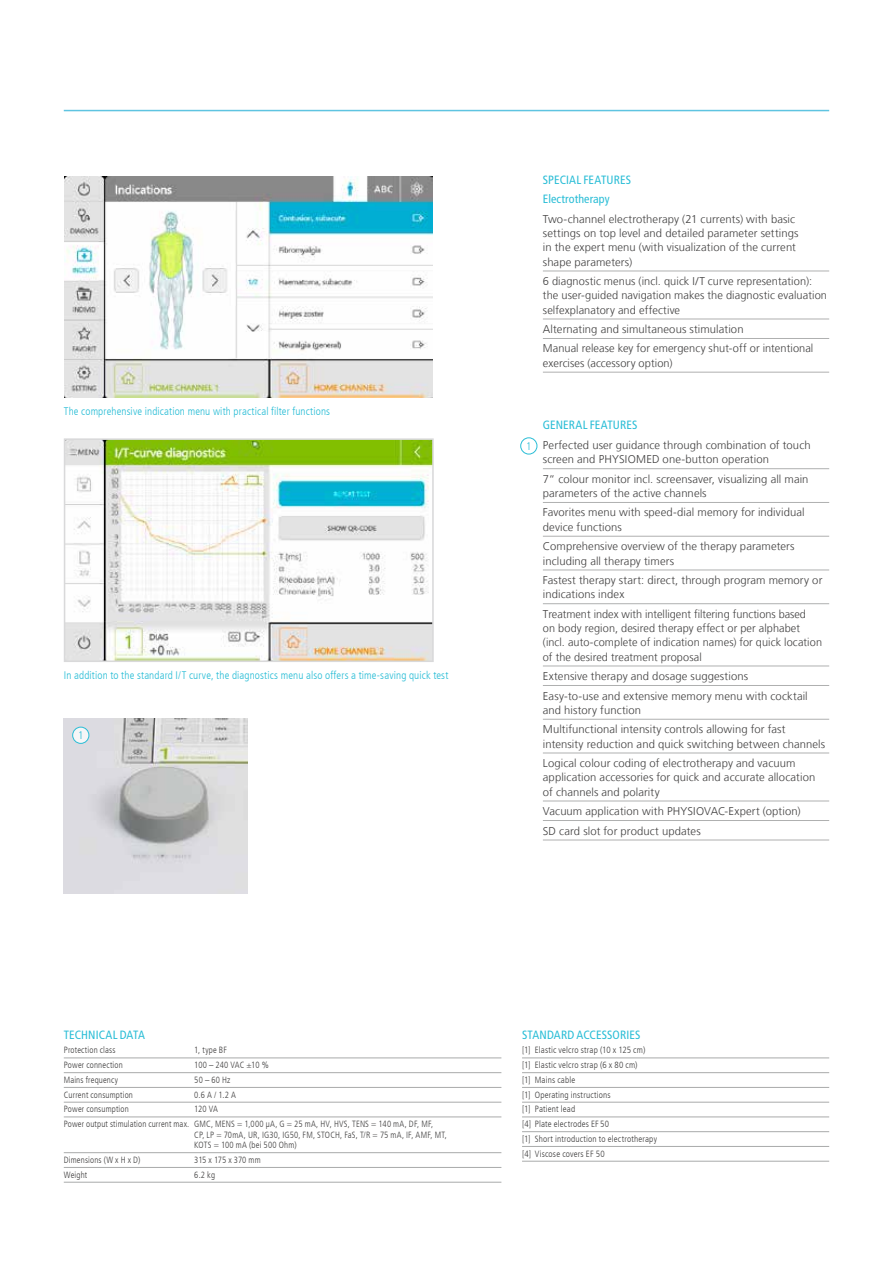
<style>
.page{position:relative;width:893px;height:1263px;background:#fff}
.page>*{position:absolute;margin:0;border:0;box-sizing:border-box;transform-origin:0 0}
.t1{font:condensed 12px/18.9px "Frutiger LT";letter-spacing:.01em;color:#29bdd6}
.t2{font:300 11.25px/14.2px "Frutiger LT";letter-spacing:.01em;color:#403f3f}
.t3{font:300 condensed 10.95px "Frutiger LT";letter-spacing:.015em;color:#29bdd6}
.t4{font:300 condensed 9px/14.7px "Frutiger LT";letter-spacing:.02em;color:#403f3f}
.t5{font:300 condensed 9px "Frutiger LT";letter-spacing:-.01em;color:#403f3f}
.t6{font:300 condensed 9px "Frutiger LT";letter-spacing:-.005em;color:#403f3f}
</style>
<div class="page">
<img style="left:64px;top:718px;width:184px;height:176px">
<svg style="left:64px;top:438px;width:370px;height:224px"></svg>
<hr style="left:522px;top:1057px;width:307px;height:1px;background:#a9aaaa">
<hr style="left:522px;top:1072px;width:307px;height:1px;background:#a9aaaa">
<hr style="left:522px;top:1087px;width:307px;height:1px;background:#a9aaaa">
<hr style="left:522px;top:1102px;width:307px;height:1px;background:#a9aaaa">
<hr style="left:522px;top:1116px;width:307px;height:1px;background:#a9aaaa">
<hr style="left:522px;top:1131px;width:307px;height:1px;background:#a9aaaa">
<hr style="left:522px;top:1146px;width:307px;height:1px;background:#a9aaaa">
<hr style="left:522px;top:1161px;width:307px;height:1px;background:#a9aaaa">
<div style="left:520px;top:437px;width:17px;height:17px;border:1px solid #29bdd6;border-radius:50%"></div>
<div style="left:73px;top:727px;width:16px;height:16px;background:#f6f6f7;border-radius:50%"></div>
<div style="left:72px;top:727px;width:17px;height:17px;border:1px solid #29bdd6;border-radius:50%"></div>
<hr style="left:543px;top:271px;width:286px;height:1px;background:#afb0b0">
<hr style="left:543px;top:319px;width:286px;height:1px;background:#afb0b0">
<hr style="left:543px;top:338px;width:286px;height:1px;background:#afb0b0">
<hr style="left:543px;top:372px;width:286px;height:1px;background:#afb0b0">
<hr style="left:543px;top:468px;width:286px;height:1px;background:#afb0b0">
<hr style="left:543px;top:502px;width:286px;height:1px;background:#afb0b0">
<hr style="left:543px;top:536px;width:286px;height:1px;background:#afb0b0">
<hr style="left:543px;top:570px;width:286px;height:1px;background:#afb0b0">
<hr style="left:543px;top:603px;width:286px;height:1px;background:#afb0b0">
<hr style="left:543px;top:666px;width:286px;height:1px;background:#afb0b0">
<hr style="left:543px;top:685px;width:286px;height:1px;background:#afb0b0">
<hr style="left:543px;top:719px;width:286px;height:1px;background:#afb0b0">
<hr style="left:543px;top:753px;width:286px;height:1px;background:#afb0b0">
<hr style="left:543px;top:801px;width:286px;height:1px;background:#afb0b0">
<hr style="left:543px;top:820px;width:286px;height:1px;background:#afb0b0">
<hr style="left:543px;top:840px;width:286px;height:1px;background:#afb0b0">
<hr style="left:64px;top:1057px;width:437px;height:1px;background:#a9aaaa">
<hr style="left:64px;top:1072px;width:437px;height:1px;background:#a9aaaa">
<hr style="left:64px;top:1087px;width:437px;height:1px;background:#a9aaaa">
<hr style="left:64px;top:1102px;width:437px;height:1px;background:#a9aaaa">
<hr style="left:64px;top:1116px;width:437px;height:1px;background:#a9aaaa">
<hr style="left:64px;top:1152px;width:437px;height:1px;background:#a9aaaa">
<hr style="left:64px;top:1167px;width:437px;height:1px;background:#a9aaaa">
<hr style="left:64px;top:1182px;width:437px;height:1px;background:#a9aaaa">
<hr style="left:64px;top:110px;width:765px;height:1px;background:#5fc4e1">
<img style="left:64px;top:177px;width:368px;height:221px">
<p class="t3" style="left:64px;top:405px;width:268px">The comprehensive indication menu with practical filter functions</p>
<p class="t3" style="left:64px;top:669px;width:386px">In addition to the standard I/T curve, the diagnostics menu also offers a time-saving quick test</p>
<p class="t3" style="left:78px;top:729px;width:7px">1</p>
<p class="t1" style="left:543px;top:171px;width:90px">SPECIAL FEATURES<br>Electrotherapy</p>
<p class="t2" style="left:543px;top:212px;width:257px">Two-channel electrotherapy (21 currents) with basic settings on top level and detailed parameter settings in the expert menu (with visualization of the current shape parameters)</p>
<p class="t2" style="left:543px;top:274px;width:286px">6 diagnostic menus (incl. quick I/T curve representation): the user-guided navigation makes the diagnostic evaluation selfexplanatory and effective</p>
<p class="t2" style="left:543px;top:320px;width:272px;line-height:19.4px">Alternating and simultaneous stimulation<br>Manual release key for emergency shut-off or intentional</p>
<p class="t2" style="left:543px;top:356px;width:131px">exercises (accessory option)</p>
<p class="t3" style="left:526px;top:439px;width:7px">1</p>
<p class="t1" style="left:543px;top:416px;width:96px">GENERAL FEATURES</p>
<p class="t2" style="left:543px;top:438px;width:269px">Perfected user guidance through combination of touch screen and PHYSIOMED one-button operation</p>
<p class="t2" style="left:543px;top:472px;width:267px">7“ colour monitor incl. screensaver, visualizing all main parameters of the active channels</p>
<p class="t2" style="left:543px;top:506px;width:263px">Favorites menu with speed-dial memory for individual device functions</p>
<p class="t2" style="left:543px;top:539px;width:253px">Comprehensive overview of the therapy parameters including all therapy timers</p>
<p class="t2" style="left:543px;top:573px;width:281px">Fastest therapy start: direct, through program memory or indications index</p>
<p class="t2" style="left:543px;top:607px;width:281px">Treatment index with intelligent filtering functions based<br>on body region, desired therapy effect or per alphabet (incl. auto-complete of indication names) for quick location of the desired treatment proposal</p>
<p class="t2" style="left:543px;top:666px;width:266px;line-height:19.5px">Extensive therapy and dosage suggestions<br>Easy-to-use and extensive memory menu with cocktail</p>
<p class="t2" style="left:543px;top:700px;width:244px;line-height:19.5px">and history function<br>Multifunctional intensity controls allowing for fast</p>
<p class="t2" style="left:543px;top:734px;width:284px;line-height:19.5px">intensity reduction and quick switching between channels<br>Logical colour coding of electrotherapy and vacuum</p>
<p class="t2" style="left:543px;top:770px;width:274px">application accessories for quick and accurate allocation of channels and polarity</p>
<p class="t2" style="left:543px;top:801px;width:259px;line-height:19.5px">Vacuum application with PHYSIOVAC-Expert (option)<br>SD card slot for product updates</p>
<p class="t1" style="left:64px;top:1025px;width:83px">TECHNICAL DATA</p>
<p class="t4" style="left:64px;top:1043px;width:53px">Protection class</p>
<p class="t4" style="left:194px;top:1043px;width:34px">1, type BF</p>
<p class="t4" style="left:64px;top:1058px;width:61px">Power connection</p>
<p class="t5" style="left:194px;top:1060px;width:76px">100 – 240 VAC ±10 %</p>
<p class="t4" style="left:64px;top:1072px;width:56px">Mains frequency</p>
<p class="t4" style="left:194px;top:1072px;width:38px">50 – 60 Hz</p>
<p class="t4" style="left:64px;top:1087px;width:71px">Current consumption</p>
<p class="t4" style="left:194px;top:1087px;width:43px">0.6 A / 1.2 A</p>
<p class="t4" style="left:64px;top:1102px;width:67px">Power consumption</p>
<p class="t4" style="left:64px;top:1102px;width:371px;text-indent:130px">120 VA<br>Power output stimulation current max. GMC, MENS = 1,000 µA, G = 25 mA, HV, HVS, TENS = 140 mA, DF, MF,</p>
<p class="t4" style="left:194px;top:1129px;width:254px;line-height:10.5px">CP, LP = 70mA, UR, IG30, IG50, FM, STOCH, FaS, T/R = 75 mA, IF, AMF, MT,<br>KOTS = 100 mA (bei 500 Ohm)</p>
<p class="t4" style="left:64px;top:1152px;width:78px">Dimensions (W x H x D)</p>
<p class="t6" style="left:194px;top:1154px;width:68px">315 x 175 x 370 mm</p>
<p class="t4" style="left:64px;top:1167px;width:25px">Weight</p>
<p class="t4" style="left:194px;top:1167px;width:22px">6.2 kg</p>
<p class="t1" style="left:522px;top:1025px;width:120px">STANDARD ACCESSORIES</p>
<p class="t4" style="left:522px;top:1043px;width:136px">[1] Elastic velcro strap (10 x 125 cm)<br>[1] Elastic velcro strap (6 x 80 cm)<br>[1] Mains cable<br>[1] Operating instructions<br>[1] Patient lead<br>[4] Plate electrodes EF 50<br>[1] Short introduction to electrotherapy [4] Viscose covers EF 50</p>
</div>
